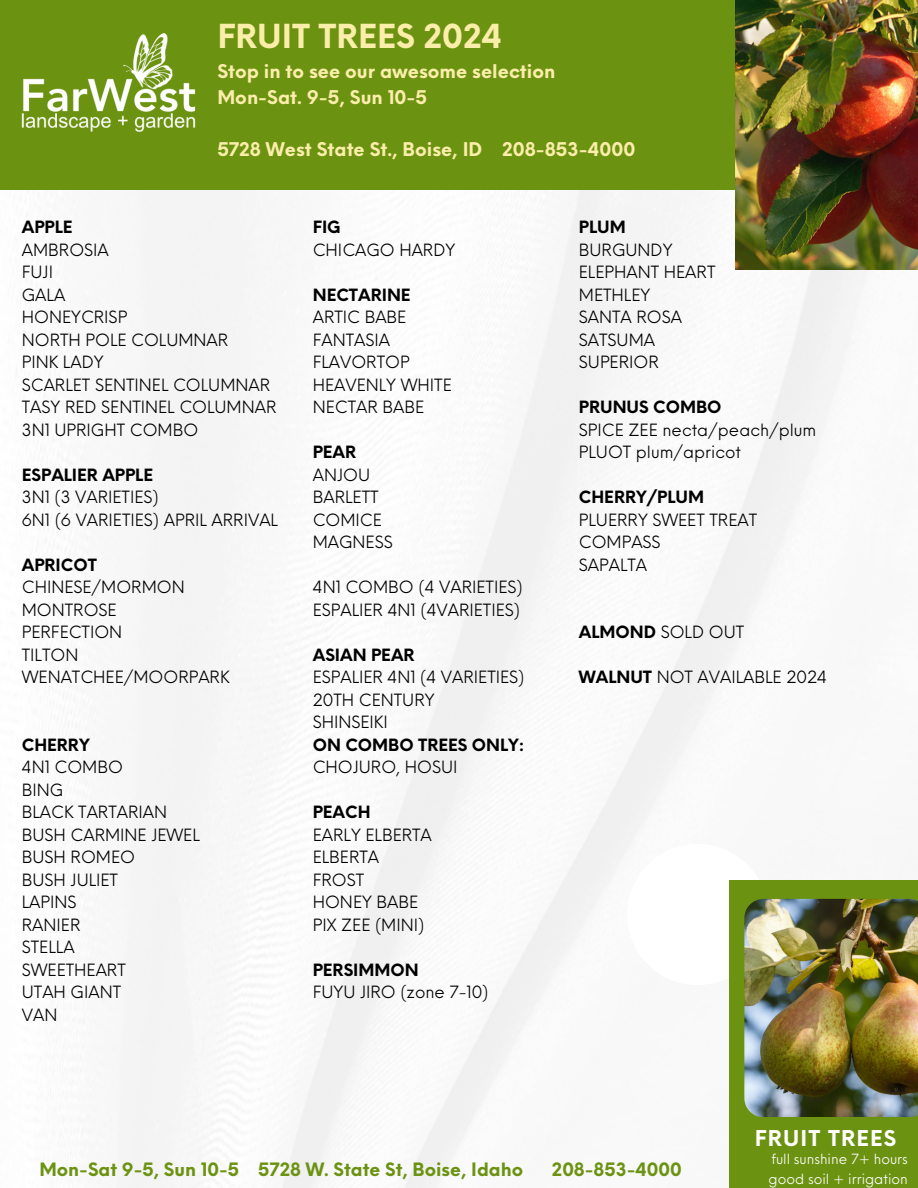
<style>
.page{position:relative;width:918px;height:1188px;background:#fff}
.page>*{position:absolute;margin:0;border:0;box-sizing:border-box;transform-origin:0 0}
.t1{font:700 32.25px "Neue Einstellung";color:#faeeaa}
.t2{font:700 25.35px "Neue Einstellung";letter-spacing:.055em;color:#fff}
.t3{font:700 21.3px "Neue Einstellung";letter-spacing:.055em;color:#fff}
.t4{font:700 18.45px/26.5px "Neue Einstellung";color:#faeeaa}
.t5{font:700 18px "Neue Einstellung";color:#6c9211}
.t6{font:16.5px/22.5px "Neue Einstellung";color:#000}
.t7{font:13.65px "Neue Einstellung";color:#fff}
.t8{font:13.5px "Neue Einstellung";color:#fff}
.s1{font-weight:700}
</style>
<div class="page">
<img style="left:57px;top:190px;width:861px;height:998px">
<div style="left:627px;top:844px;width:141px;height:141px;background:#fff;border-radius:50%"></div>
<div style="left:0;top:0;width:735px;height:190px;background:#6c9211"></div>
<div style="left:729px;top:880px;width:189px;height:308px;background:#6c9211"></div>
<img style="left:744px;top:899px;width:174px;height:218px">
<img style="left:21px;top:33px;width:175px;height:99px">
<img style="left:735px;top:0;width:183px;height:269px">
<h4 class="t1" style="left:217px;top:7px;width:286px">FRUIT TREES 2024</h4>
<h4 class="t4" style="left:217px;top:56px;width:339px">Stop in to see our awesome selection<br>Mon-Sat. 9-5, Sun 10-5</h4>
<h4 class="t4" style="left:217px;top:135px;width:419px">5728 West State St., Boise, ID 208-853-4000</h4>
<h4 class="t6" style="left:22px;top:214px;width:256px"><span class="s1">APPLE<br></span>AMBROSIA<br>FUJI<br>GALA<br>HONEYCRISP<br>NORTH POLE COLUMNAR<br>PINK LADY<br>SCARLET SENTINEL COLUMNAR<br>TASY RED SENTINEL COLUMNAR<br>3N1 UPRIGHT COMBO</h4>
<h4 class="t6" style="left:22px;top:462px;width:258px"><span class="s1">ESPALIER APPLE<br></span>3N1 (3 VARIETIES)<br>6N1 (6 VARIETIES) APRIL ARRIVAL</h4>
<h4 class="t6" style="left:22px;top:552px;width:209px"><span class="s1">APRICOT<br></span>CHINESE/MORMON<br>MONTROSE<br>PERFECTION<br>TILTON<br>WENATCHEE/MOORPARK</h4>
<h4 class="t6" style="left:22px;top:732px;width:179px"><span class="s1">CHERRY<br></span>4N1 COMBO<br>BING<br>BLACK TARTARIAN<br>BUSH CARMINE JEWEL<br>BUSH ROMEO<br>BUSH JULIET<br>LAPINS<br>RANIER<br>STELLA<br>SWEETHEART<br>UTAH GIANT<br>VAN</h4>
<h4 class="t6" style="left:313px;top:214px;width:144px"><span class="s1">FIG<br></span>CHICAGO HARDY</h4>
<h5 class="t6" style="left:313px;top:282px;width:140px"><span class="s1">NECTARINE<br></span>ARTIC BABE<br>FANTASIA<br>FLAVORTOP<br>HEAVENLY WHITE<br>NECTAR BABE</h5>
<h4 class="t6" style="left:313px;top:439px;width:82px"><span class="s1">PEAR<br></span>ANJOU<br>BARLETT<br>COMICE<br>MAGNESS</h4>
<h4 class="t6" style="left:313px;top:574px;width:212px">4N1 COMBO (4 VARIETIES)<br>ESPALIER 4N1 (4VARIETIES)</h4>
<h4 class="t6" style="left:313px;top:642px;width:213px"><span class="s1">ASIAN PEAR<br></span>ESPALIER 4N1 (4 VARIETIES)<br>20TH CENTURY<br>SHINSEIKI<br><span class="s1">ON COMBO TREES ONLY:<br></span>CHOJURO, HOSUI</h4>
<p class="t6" style="left:313px;top:799px;width:121px"><span class="s1">PEACH<br></span>EARLY ELBERTA<br>ELBERTA<br>FROST<br>HONEY BABE<br>PIX ZEE (MINI)</p>
<h2 class="t6" style="left:313px;top:957px;width:177px"><span class="s1">PERSIMMON<br></span>FUYU JIRO (zone 7-10)</h2>
<p class="t6" style="left:579px;top:214px;width:138px"><span class="s1">PLUM<br></span>BURGUNDY<br>ELEPHANT HEART<br>METHLEY<br>SANTA ROSA<br>SATSUMA<br>SUPERIOR</p>
<p class="t6" style="left:579px;top:394px;width:239px"><span class="s1">PRUNUS COMBO<br></span>SPICE ZEE necta/peach/plum<br>PLUOT plum/apricot</p>
<p class="t6" style="left:579px;top:484px;width:180px"><span class="s1">CHERRY/PLUM<br></span>PLUERRY SWEET TREAT<br>COMPASS<br>SAPALTA</p>
<p class="t6" style="left:579px;top:619px;width:167px"><span class="s1">ALMOND</span> SOLD OUT</p>
<h3 class="t6" style="left:579px;top:664px;width:250px"><span class="s1">WALNUT</span> NOT AVAILABLE 2024</h3>
<h5 class="t5" style="left:39px;top:1153px;width:485px">Mon-Sat 9-5, Sun 10-5 5728 W. State St, Boise, Idaho</h5>
<h5 class="t5" style="left:552px;top:1153px;width:131px">208-853-4000</h5>
<h2 class="t2" style="left:748px;top:1114px;width:176px">ESTELLE DAR</h2>
<p class="t8" style="left:748px;top:1149px;width:155px">CEO Ingoude Company</p>
<h3 class="t8" style="left:791px;top:1167px;width:56px">48 years</h3>
<h4 class="t3" style="left:755px;top:1119px;width:143px">FRUIT TREES</h4>
<h4 class="t7" style="left:771px;top:1147px;width:138px">full sunshine 7+ hours</h4>
<h4 class="t7" style="left:769px;top:1166px;width:141px">good soil + irrigation</h4>
</div>
